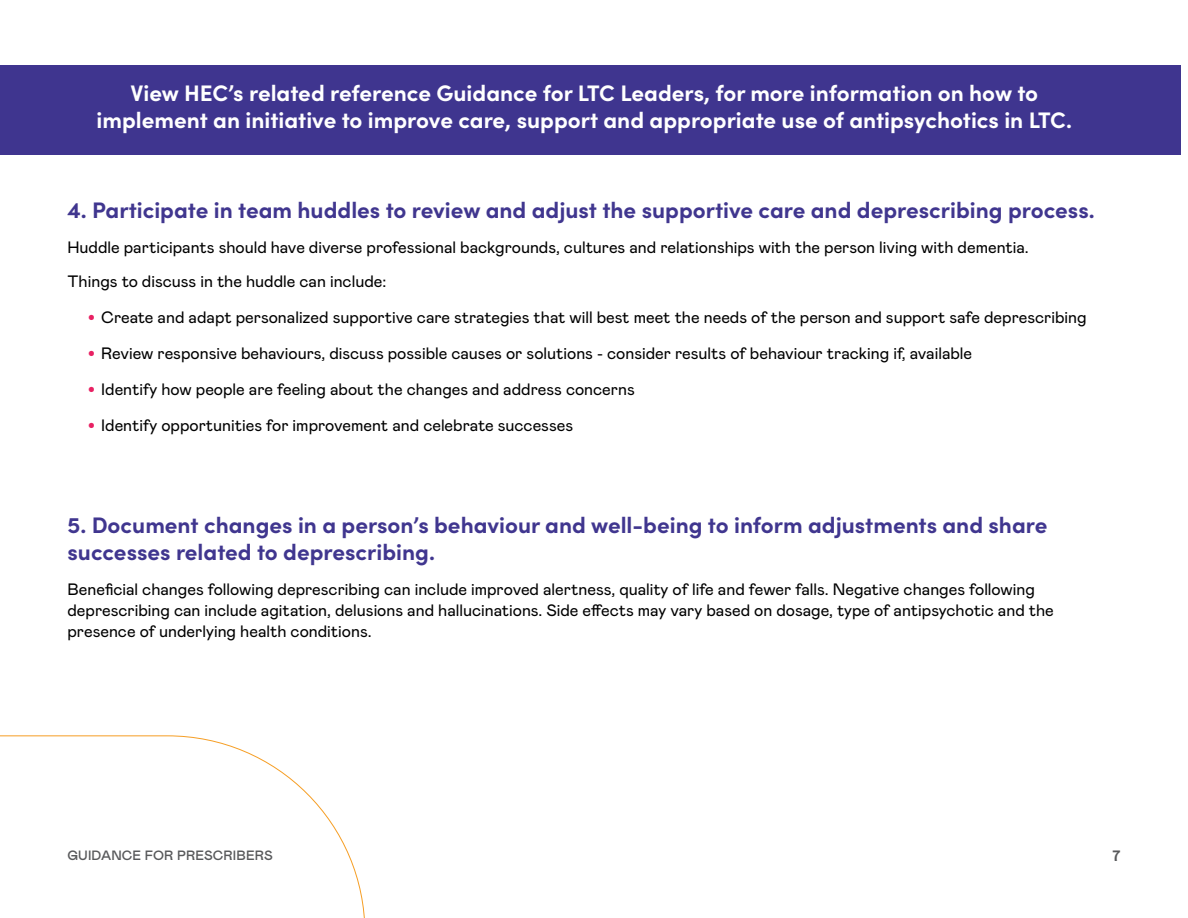
<style>
.page{position:relative;width:1188px;height:918px;background:#fff}
.page>*{position:absolute;margin:0;border:0;box-sizing:border-box;transform-origin:0 0}
.Numbered_Heading{font:700 22.5px/27px "Sofia Pro";color:#40368f}
.HIGHLIGHT{font:700 22.5px/27px "Sofia Pro";color:#fff;text-align:center}
.Body{font:16.5px/21px "Mabry Pro";color:#000}
.t1{font:700 15px "Mabry Pro";color:#58595b}
.t2{font:500 13.5px "Mabry Pro";letter-spacing:.01em;color:#58595b}
.s1{font-family:"Arial";font-size:21px;color:#e82163}
</style>
<div class="page">
<svg style="left:0;top:735px;width:365px;height:183px"></svg>
<div style="left:0;top:65px;width:1181px;height:90px;background:#3f358f"></div>
<p class="HIGHLIGHT" style="left:97px;top:78px;width:977px">View HEC’s related reference Guidance for LTC Leaders, for more information on how to implement an initiative to improve care, support and appropriate use of antipsychotics in LTC.</p>
<h1 class="Numbered_Heading" style="left:68px;top:195px;width:1029px">4. Participate in team huddles to review and adjust the supportive care and deprescribing process.</h1>
<p class="Body" style="left:68px;top:236px;width:963px">Huddle participants should have diverse professional backgrounds, cultures and relationships with the person living with dementia.</p>
<p class="Body" style="left:68px;top:270px;width:320px">Things to discuss in the huddle can include:</p>
<p class="Body" style="left:88px;top:306px;width:1000px"><span class="s1">•</span> Create and adapt personalized supportive care strategies that will best meet the needs of the person and support safe deprescribing</p>
<p class="Body" style="left:88px;top:342px;width:886px"><span class="s1">•</span> Review responsive behaviours, discuss possible causes or solutions - consider results of behaviour tracking if, available</p>
<p class="Body" style="left:88px;top:378px;width:549px"><span class="s1">•</span> Identify how people are feeling about the changes and address concerns</p>
<p class="Body" style="left:88px;top:414px;width:487px"><span class="s1">•</span> Identify opportunities for improvement and celebrate successes</p>
<h1 class="Numbered_Heading" style="left:68px;top:510px;width:982px">5. Document changes in a person’s behaviour and well-being to inform adjustments and share successes related to deprescribing.</h1>
<p class="Body" style="left:68px;top:578px;width:988px">Beneficial changes following deprescribing can include improved alertness, quality of life and fewer falls. Negative changes following deprescribing can include agitation, delusions and hallucinations. Side effects may vary based on dosage, type of antipsychotic and the presence of underlying health conditions.</p>
<p class="t2" style="left:68px;top:846px;width:207px">GUIDANCE FOR PRESCRIBERS</p>
<p class="t1" style="left:1112px;top:845px;width:10px">7</p>
</div>
